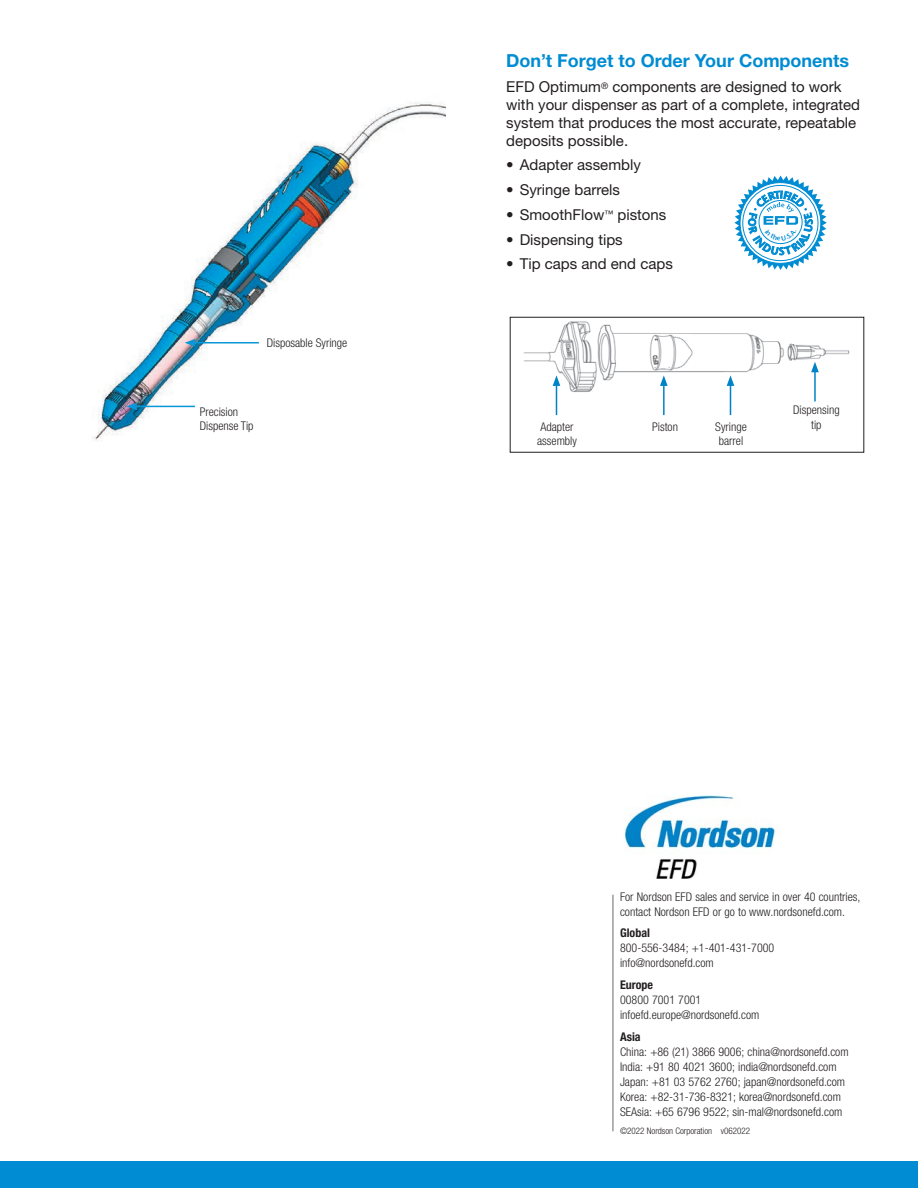
<style>
.page{position:relative;width:918px;height:1188px;background:#fff}
.page>*{position:absolute;margin:0;border:0;box-sizing:border-box;transform-origin:0 0}
.EFD-DataSheet-Head-L{font:700 18px "Helvetica Neue LT Std";color:#008cd2}
.EFD-DataSheet-BodyTe{font:15px/18px "Helvetica Neue LT Std";color:#231f20}
.EFD-CorpBlock-8L-Hel{font:300 condensed 12px/15px "Helvetica Neue LT Std";color:#231f20}
.EFD-Callout-7RB{font:300 condensed 12px/14.4px "Helvetica Neue LT Std";color:#231f20}
.EFD-CorpBlock-6L-Hel{font:300 condensed 9px "Helvetica Neue LT Std";color:#231f20}
.s1{font-weight:700}
</style>
<div class="page">
<div style="left:0;top:1161px;width:918px;height:27px;background:#008cd2"></div>
<img style="left:92px;top:102px;width:354px;height:339px">
<img style="left:624px;top:795px;width:152px;height:84px">
<hr style="left:613px;top:895px;width:1px;height:236px;background:#6b6b6e">
<hr style="left:193px;top:342px;width:66px;height:2px;background:#0897d7">
<svg style="left:185px;top:339px;width:10px;height:8px"></svg>
<hr style="left:135px;top:406px;width:60px;height:1px;background:#0897d7">
<svg style="left:126px;top:403px;width:11px;height:7px"></svg>
<img style="left:509px;top:316px;width:347px;height:84px">
<hr style="left:814px;top:370px;width:2px;height:31px;background:#0082c8">
<svg style="left:811px;top:362px;width:8px;height:10px"></svg>
<div style="left:510px;top:317px;width:354px;height:135px;border:1px solid #231f20"></div>
<hr style="left:663px;top:384px;width:2px;height:31px;background:#0082c8">
<svg style="left:660px;top:375px;width:8px;height:11px"></svg>
<hr style="left:730px;top:384px;width:1px;height:31px;background:#0082c8">
<svg style="left:727px;top:375px;width:7px;height:11px"></svg>
<hr style="left:556px;top:384px;width:1px;height:31px;background:#0082c8">
<svg style="left:553px;top:375px;width:7px;height:11px"></svg>
<svg style="left:734px;top:175px;width:93px;height:95px"></svg>
<p class="EFD-CorpBlock-8L-Hel" style="left:267px;top:335px;width:82px">Disposable Syringe</p>
<p class="EFD-CorpBlock-8L-Hel" style="left:200px;top:404px;width:40px">Precision</p>
<p class="EFD-CorpBlock-8L-Hel" style="left:200px;top:418px;width:55px">Dispense Tip</p>
<p class="EFD-DataSheet-Head-L" style="left:506px;top:49px;width:345px">Don’t Forget to Order Your Components</p>
<p class="EFD-DataSheet-BodyTe" style="left:506px;top:77px;width:355px">EFD Optimum<sup>®</sup> components are designed to work with your dispenser as part of a complete, integrated system that produces the most accurate, repeatable deposits possible.</p>
<p class="EFD-DataSheet-BodyTe" style="left:506px;top:156px;width:136px">• Adapter assembly</p>
<p class="EFD-DataSheet-BodyTe" style="left:506px;top:181px;width:115px">• Syringe barrels</p>
<p class="EFD-DataSheet-BodyTe" style="left:506px;top:205px;width:162px">• SmoothFlow<sup>™</sup> pistons</p>
<p class="EFD-DataSheet-BodyTe" style="left:506px;top:230px;width:118px">• Dispensing tips</p>
<p class="EFD-DataSheet-BodyTe" style="left:506px;top:255px;width:168px">• Tip caps and end caps</p>
<p class="EFD-Callout-7RB" style="left:793px;top:403px;width:48px">Dispensing</p>
<p class="EFD-Callout-7RB" style="left:652px;top:420px;width:27px">Piston</p>
<p class="EFD-Callout-7RB" style="left:811px;top:417px;width:12px">tip</p>
<p class="EFD-Callout-7RB" style="left:537px;top:419px;width:41px">Adapter assembly</p>
<p class="EFD-Callout-7RB" style="left:715px;top:419px;width:33px">Syringe barrel</p>
<p class="EFD-CorpBlock-8L-Hel" style="left:620px;top:889px;width:242px">For Nordson EFD sales and service in over 40 countries, contact Nordson EFD or go to www.nordsonefd.com.</p>
<p class="EFD-CorpBlock-8L-Hel" style="left:620px;top:925px;width:156px"><span class="s1">Global<br></span>800-556-3484; +1-401-431-7000 info@nordsonefd.com</p>
<p class="EFD-CorpBlock-8L-Hel" style="left:620px;top:977px;width:141px"><span class="s1">Europe<br></span>00800 7001 7001 infoefd.europe@nordsonefd.com</p>
<p class="EFD-CorpBlock-8L-Hel" style="left:620px;top:1029px;width:230px"><span class="s1">Asia<br></span>China: +86 (21) 3866 9006; china@nordsonefd.com India: +91 80 4021 3600; india@nordsonefd.com Japan: +81 03 5762 2760; japan@nordsonefd.com Korea: +82-31-736-8321; korea@nordsonefd.com SEAsia: +65 6796 9522; sin-mal@nordsonefd.com</p>
<p class="EFD-CorpBlock-6L-Hel" style="left:620px;top:1126px;width:132px">©2022 Nordson Corporation v062022</p>
</div>
